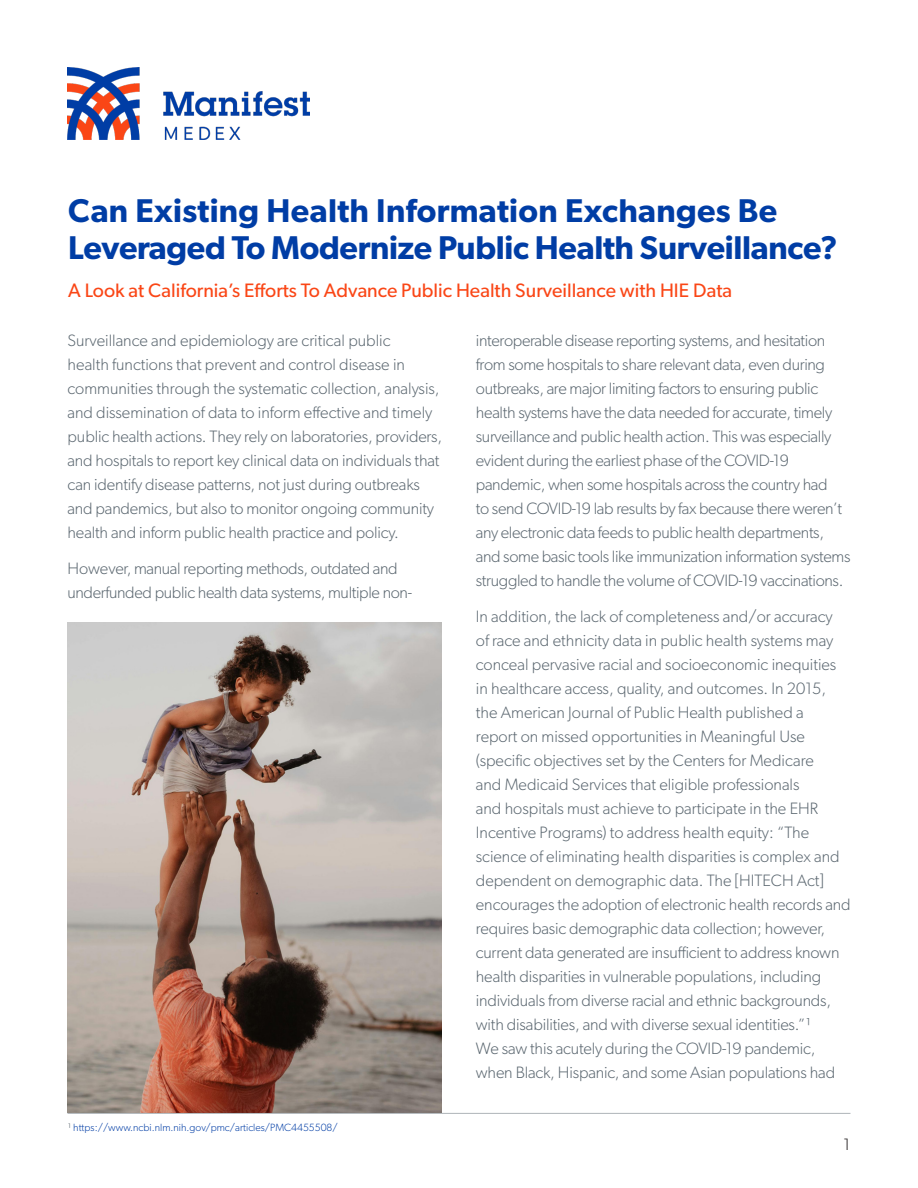
<style>
.page{position:relative;width:918px;height:1188px;background:#fff}
.page>*{position:absolute;margin:0;border:0;box-sizing:border-box;transform-origin:0 0}
.t1{font:600 33px/37.5px "Gibson";letter-spacing:-.005em;color:#003da5}
.t2{font:19.5px "Gibson";color:#fa4616}
.t3{font:300 16.5px/24px "Gibson";letter-spacing:-.01em;color:#5b6770}
.t4{font:300 16.5px "Gibson";color:#231f20}
.t5{font:300 10.5px "Gibson";color:#003da5}
.s1{color:#5b6770}
</style>
<div class="page">
<img style="left:68px;top:68px;width:241px;height:71px">
<img style="left:68px;top:622px;width:374px;height:491px">
<hr style="left:68px;top:1113px;width:782px;height:1px;background:#5b6770">
<p class="t1" style="left:68px;top:191px;width:771px">Can Existing Health Information Exchanges Be<br>Leveraged To Modernize Public Health Surveillance?</p>
<p class="t2" style="left:68px;top:278px;width:665px">A Look at California’s Efforts To Advance Public Health Surveillance with HIE Data</p>
<p class="t3" style="left:68px;top:328px;width:376px">Surveillance and epidemiology are critical public<br>health functions that prevent and control disease in communities through the systematic collection, analysis, and dissemination of data to inform effective and timely public health actions. They rely on laboratories, providers, and hospitals to report key clinical data on individuals that can identify disease patterns, not just during outbreaks and pandemics, but also to monitor ongoing community health and inform public health practice and policy.</p>
<p class="t3" style="left:68px;top:556px;width:346px">However, manual reporting methods, outdated and underfunded public health data systems, multiple non-</p>
<p class="t3" style="left:476px;top:328px;width:376px">interoperable disease reporting systems, and hesitation from some hospitals to share relevant data, even during outbreaks, are major limiting factors to ensuring public health systems have the data needed for accurate, timely surveillance and public health action. This was especially evident during the earliest phase of the COVID-19 pandemic, when some hospitals across the country had<br>to send COVID-19 lab results by fax because there weren’t any electronic data feeds to public health departments, and some basic tools like immunization information systems struggled to handle the volume of COVID-19 vaccinations.</p>
<p class="t3" style="left:476px;top:604px;width:376px">In addition, the lack of completeness and/or accuracy<br>of race and ethnicity data in public health systems may conceal pervasive racial and socioeconomic inequities in healthcare access, quality, and outcomes. In 2015, the American Journal of Public Health published a<br>report on missed opportunities in Meaningful Use (specific objectives set by the Centers for Medicare<br>and Medicaid Services that eligible professionals<br>and hospitals must achieve to participate in the EHR Incentive Programs) to address health equity: “The science of eliminating health disparities is complex and dependent on demographic data. The [HITECH Act] encourages the adoption of electronic health records and requires basic demographic data collection; however, current data generated are insufficient to address known health disparities in vulnerable populations, including individuals from diverse racial and ethnic backgrounds, with disabilities, and with diverse sexual identities.”¹<br>We saw this acutely during the COVID-19 pandemic, when Black, Hispanic, and some Asian populations had</p>
<p class="t5" style="left:68px;top:1121px;width:272px"><span class="s1">¹</span> https://www.ncbi.nlm.nih.gov/pmc/articles/PMC4455508/</p>
<p class="t4" style="left:843px;top:1135px;width:8px">1</p>
</div>
